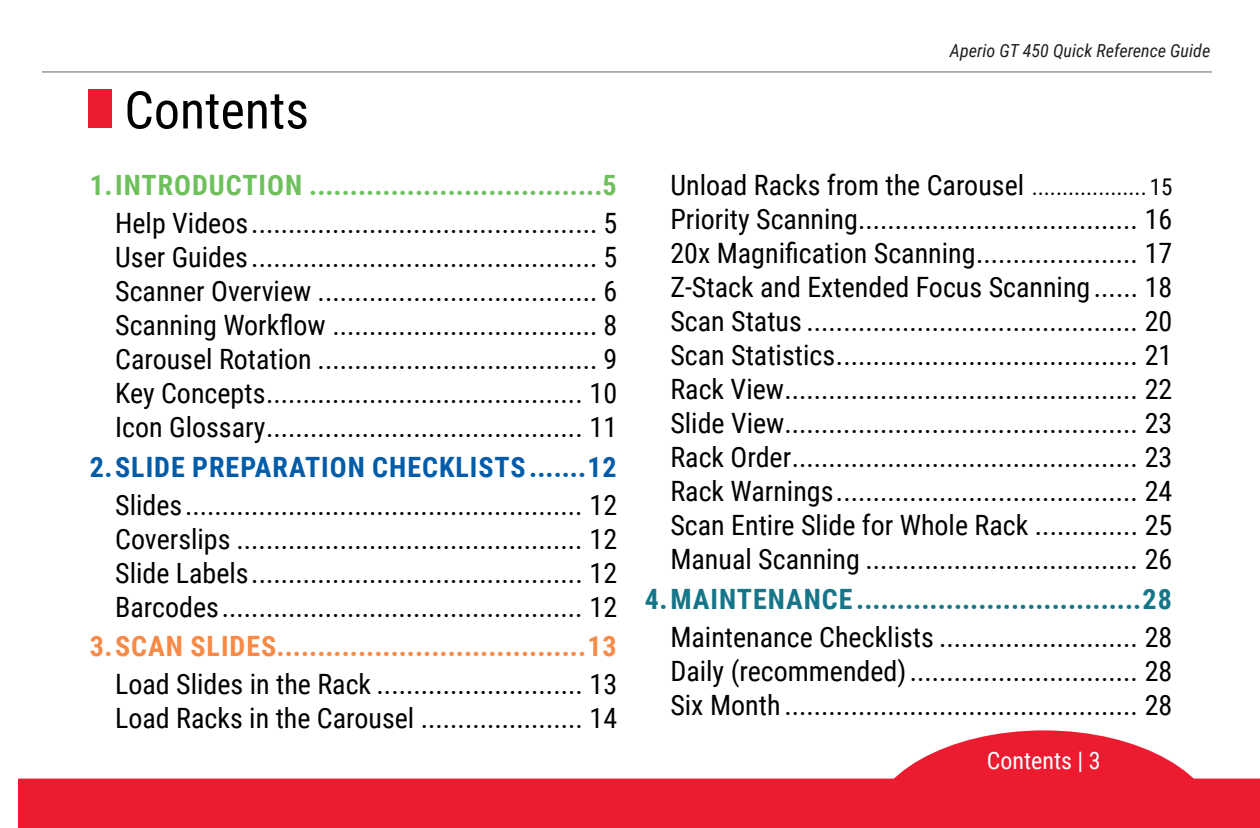
<style>
.page{position:relative;width:1260px;height:828px;background:#fff}
.page>*{position:absolute;margin:0;border:0;box-sizing:border-box;transform-origin:0 0}
.SectionNameQR_TOC{font:52px "Roboto Condensed";color:#000}
.t1{font:28px "Roboto Condensed";color:#000}
.t2{font:700 28px "Roboto Condensed";letter-spacing:.035em;color:#f68a46}
.t3{font:700 28px "Roboto Condensed";letter-spacing:.035em;color:#6ec05d}
.t4{font:700 28px "Roboto Condensed";letter-spacing:.035em;color:#157689}
.t5{font:700 28px "Roboto Condensed";letter-spacing:.035em;color:#005ca9}
.t6{font:24px "Roboto Condensed";color:#fff}
.t7{font:italic 18px "Roboto Condensed";color:#231f20}
.s1{font-size:23px}
</style>
<div class="page">
<hr style="left:42px;top:72px;width:1170px;height:1px;background:#666">
<svg style="left:869px;top:730px;width:350px;height:49px"></svg>
<div style="left:18px;top:779px;width:1242px;height:49px;background:#ed1b2f"></div>
<div style="left:89px;top:89px;width:23px;height:39px;background:#ed1b2f"></div>
<p class="SectionNameQR_TOC" style="left:124px;top:74px;width:186px">Contents</p>
<p class="t3" style="left:90px;top:165px;width:529px">1.INTRODUCTION ....................................5</p>
<p class="t1" style="left:115px;top:203px;width:504px">Help Videos............................................... 5</p>
<p class="t1" style="left:115px;top:237px;width:504px">User Guides ............................................... 5</p>
<p class="t1" style="left:115px;top:271px;width:504px">Scanner Overview ...................................... 6</p>
<p class="t1" style="left:115px;top:305px;width:504px">Scanning Workflow .................................... 8</p>
<p class="t1" style="left:115px;top:339px;width:504px">Carousel Rotation ...................................... 9</p>
<p class="t1" style="left:115px;top:373px;width:504px">Key Concepts........................................... 10</p>
<p class="t1" style="left:115px;top:407px;width:504px">Icon Glossary........................................... 11</p>
<p class="t5" style="left:90px;top:447px;width:529px">2.SLIDE PREPARATION CHECKLISTS.......12</p>
<p class="t1" style="left:115px;top:485px;width:504px">Slides...................................................... 12</p>
<p class="t1" style="left:115px;top:519px;width:504px">Coverslips ............................................... 12</p>
<p class="t1" style="left:115px;top:553px;width:504px">Slide Labels............................................. 12</p>
<p class="t1" style="left:115px;top:587px;width:504px">Barcodes................................................. 12</p>
<p class="t2" style="left:90px;top:627px;width:529px">3.SCAN SLIDES......................................13</p>
<p class="t1" style="left:115px;top:665px;width:504px">Load Slides in the Rack ............................ 13</p>
<p class="t1" style="left:115px;top:699px;width:504px">Load Racks in the Carousel ...................... 14</p>
<p class="t7" style="left:950px;top:38px;width:262px">Aperio GT 450 Quick Reference Guide</p>
<p class="t1" style="left:670px;top:165px;width:504px">Unload Racks from the Carousel <span class="s1">................... 15</span></p>
<p class="t1" style="left:670px;top:199px;width:504px">Priority Scanning...................................... 16</p>
<p class="t1" style="left:670px;top:233px;width:504px">20x Magnification Scanning...................... 17</p>
<p class="t1" style="left:670px;top:267px;width:504px">Z-Stack and Extended Focus Scanning ...... 18</p>
<p class="t1" style="left:670px;top:301px;width:504px">Scan Status ............................................. 20</p>
<p class="t1" style="left:670px;top:335px;width:504px">Scan Statistics......................................... 21</p>
<p class="t1" style="left:670px;top:369px;width:504px">Rack View................................................ 22</p>
<p class="t1" style="left:670px;top:403px;width:504px">Slide View................................................ 23</p>
<p class="t1" style="left:670px;top:437px;width:504px">Rack Order............................................... 23</p>
<p class="t1" style="left:670px;top:471px;width:504px">Rack Warnings......................................... 24</p>
<p class="t1" style="left:670px;top:505px;width:504px">Scan Entire Slide for Whole Rack .............. 25</p>
<p class="t1" style="left:670px;top:539px;width:504px">Manual Scanning ..................................... 26</p>
<p class="t4" style="left:645px;top:579px;width:529px">4.MAINTENANCE ...................................28</p>
<p class="t1" style="left:670px;top:617px;width:504px">Maintenance Checklists ........................... 28</p>
<p class="t1" style="left:670px;top:651px;width:504px">Daily (recommended)............................... 28</p>
<p class="t1" style="left:670px;top:685px;width:504px">Six Month ................................................ 28</p>
<p class="t6" style="left:987px;top:744px;width:115px">Contents | 3</p>
</div>
